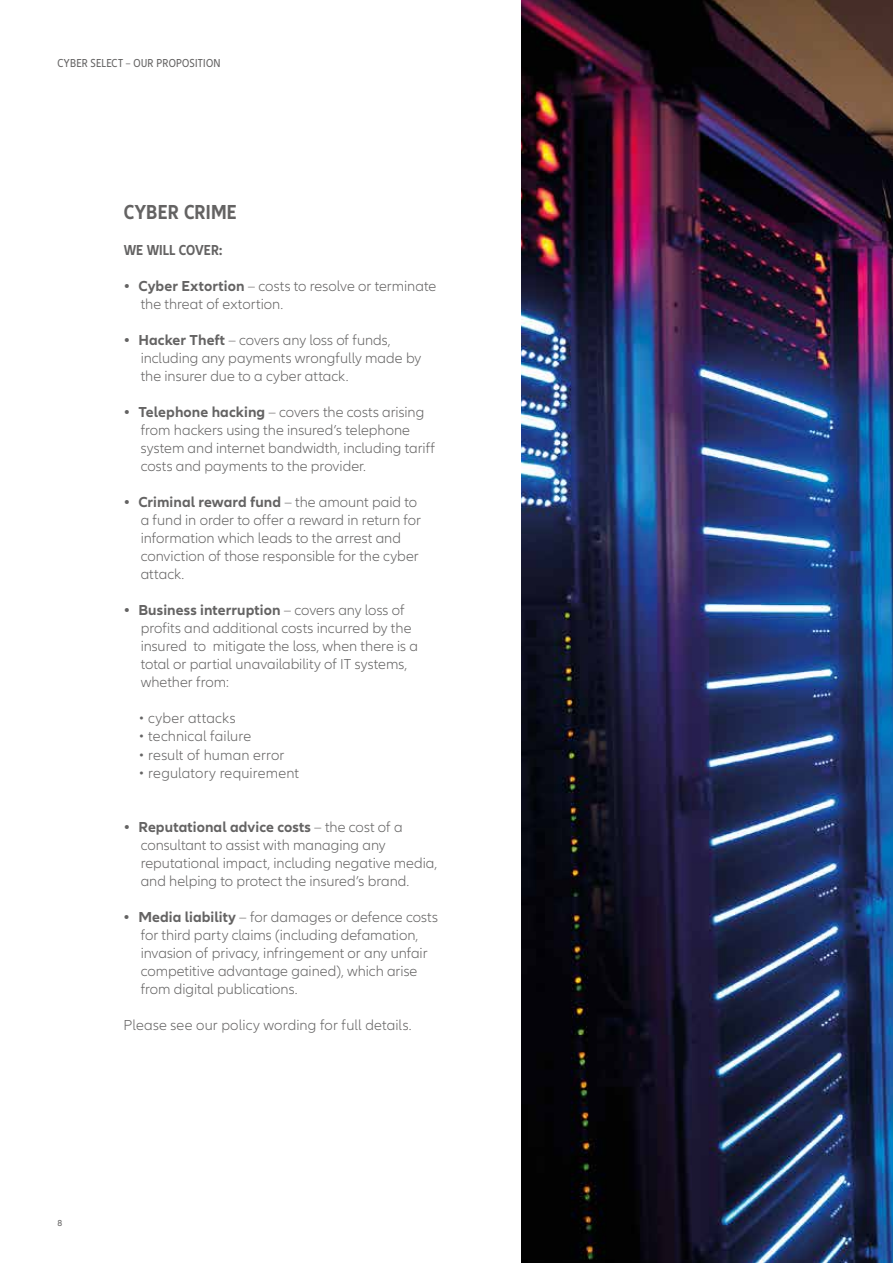
<style>
.page{position:relative;width:893px;height:1263px;background:#fff}
.page>*{position:absolute;margin:0;border:0;box-sizing:border-box;transform-origin:0 0}
.t1{font:700 condensed 21px "Allianz Neo";letter-spacing:.01em;color:#646363}
.t2{font:300 15px/18px "Allianz Neo";color:#646363}
.t3{font:700 condensed 15px "Allianz Neo";letter-spacing:.005em;color:#646363}
.t4{font:condensed 12px "Allianz Neo";letter-spacing:.025em;color:#646363}
.t5{font:9px "Allianz Neo";color:#646363}
.s1{font-weight:700}
</style>
<div class="page">
<img style="left:521px;top:0;width:372px;height:1263px">
<p class="t4" style="left:57px;top:56px;width:165px">CYBER SELECT – OUR PROPOSITION</p>
<h1 class="t1" style="left:124px;top:200px;width:115px">CYBER CRIME</h1>
<p class="t3" style="left:124px;top:242px;width:100px">WE WILL COVER:</p>
<p class="t2" style="left:141px;top:278px;width:297px;text-indent:-17px"><span class="s1">• Cyber Extortion</span> – costs to resolve or terminate the threat of extortion.</p>
<p class="t2" style="left:141px;top:332px;width:282px;text-indent:-17px"><span class="s1">• Hacker Theft</span> – covers any loss of funds, including any payments wrongfully made by the insurer due to a cyber attack.</p>
<p class="t2" style="left:141px;top:404px;width:296px;text-indent:-17px"><span class="s1">• Telephone hacking</span> – covers the costs arising from hackers using the insured’s telephone system and internet bandwidth, including tariff costs and payments to the provider.</p>
<p class="t2" style="left:141px;top:494px;width:282px;text-indent:-17px"><span class="s1">• Criminal reward fund</span> – the amount paid to a fund in order to offer a reward in return for information which leads to the arrest and conviction of those responsible for the cyber attack.</p>
<p class="t2" style="left:141px;top:602px;width:279px;text-indent:-17px"><span class="s1">• Business interruption</span> – covers any loss of profits and additional costs incurred by the insured to mitigate the loss, when there is a total or partial unavailability of IT systems, whether from:</p>
<p class="t2" style="left:139px;top:710px;width:99px">• cyber attacks</p>
<p class="t2" style="left:139px;top:728px;width:114px">• technical failure</p>
<p class="t2" style="left:139px;top:746px;width:147px">• result of human error</p>
<p class="t2" style="left:139px;top:764px;width:162px">• regulatory requirement</p>
<p class="t2" style="left:141px;top:818px;width:298px;text-indent:-17px"><span class="s1">• Reputational advice costs</span> – the cost of a consultant to assist with managing any reputational impact, including negative media, and helping to protect the insured’s brand.</p>
<p class="t2" style="left:141px;top:908px;width:299px;text-indent:-17px"><span class="s1">• Media liability</span> – for damages or defence costs for third party claims (including defamation, invasion of privacy, infringement or any unfair competitive advantage gained), which arise from digital publications.</p>
<p class="t2" style="left:124px;top:1016px;width:290px">Please see our policy wording for full details.</p>
<p class="t5" style="left:58px;top:1218px;width:6px">8</p>
</div>
